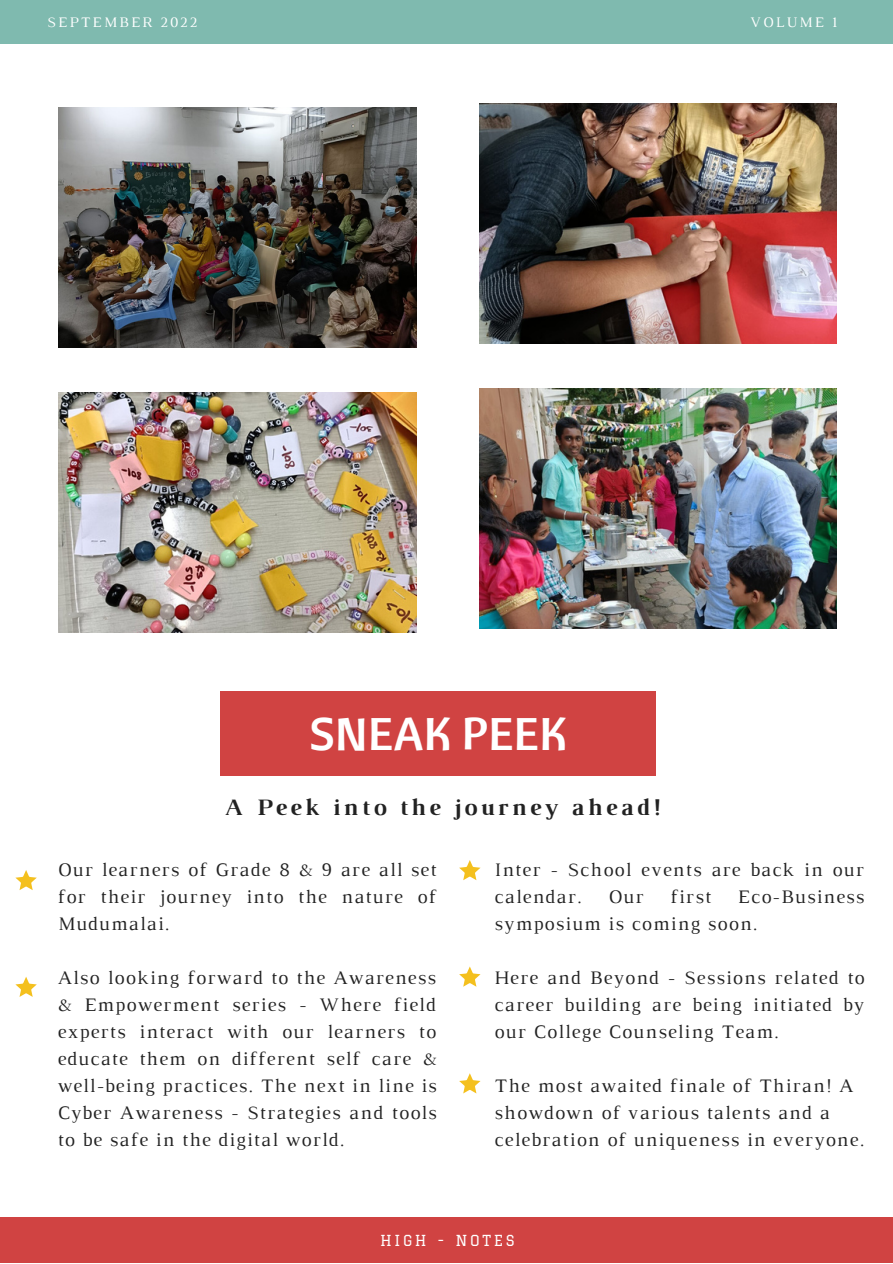
<style>
.page{position:relative;width:893px;height:1264px;background:#fff}
.page>*{position:absolute;margin:0;border:0;box-sizing:border-box;transform-origin:0 0}
.t1{font:45.45px "Cantora One";letter-spacing:.01em;color:#fff}
.t2{font:700 24px "Luthier";letter-spacing:.14em;color:#222}
.t3{font:19.5px/27px "Luthier";letter-spacing:.06em;color:#222;text-align:justify}
.t4{font:14.85px "Luthier";letter-spacing:.14em;color:#fff}
.t5{font:14.85px "Graduate";letter-spacing:.18em;color:#fff}
</style>
<div class="page">
<div style="left:0;top:0;width:892px;height:44px;background:#7fbaaf"></div>
<div style="left:0;top:1217px;width:892px;height:45px;background:#d04342"></div>
<div style="left:221px;top:691px;width:435px;height:84px;background:#d04342"></div>
<svg style="left:15px;top:870px;width:22px;height:20px"></svg>
<svg style="left:15px;top:977px;width:22px;height:19px"></svg>
<svg style="left:459px;top:860px;width:21px;height:20px"></svg>
<svg style="left:459px;top:966px;width:21px;height:20px"></svg>
<svg style="left:459px;top:1073px;width:21px;height:20px"></svg>
<img style="left:58px;top:108px;width:358px;height:239px">
<img style="left:479px;top:104px;width:357px;height:239px">
<img style="left:58px;top:393px;width:358px;height:239px">
<img style="left:479px;top:388px;width:357px;height:240px">
<p class="t4" style="left:47px;top:17px;width:152px">SEPTEMBER 2022</p>
<p class="t4" style="left:750px;top:17px;width:88px">VOLUME 1</p>
<h1 class="t1" style="left:309px;top:705px;width:259px">SNEAK PEEK</h1>
<p class="t2" style="left:224px;top:798px;width:436px">A Peek into the journey ahead!</p>
<p class="t3" style="left:58px;top:857px;width:380px">Our learners of Grade 8 &amp; 9 are all set for their journey into the nature of Mudumalai.</p>
<p class="t3" style="left:58px;top:965px;width:380px">Also looking forward to the Awareness &amp; Empowerment series - Where field experts interact with our learners to educate them on different self care &amp; well-being practices. The next in line is Cyber Awareness - Strategies and tools to be safe in the digital world.</p>
<p class="t3" style="left:494px;top:857px;width:371px">Inter - School events are back in our calendar.</p>
<p class="t3" style="left:608px;top:884px;width:37px">Our</p>
<p class="t3" style="left:670px;top:884px;width:42px">first</p>
<p class="t3" style="left:494px;top:884px;width:371px;text-indent:243px">Eco-Business symposium is coming soon.</p>
<p class="t3" style="left:494px;top:965px;width:371px">Here and Beyond - Sessions related to career building are being initiated by our College Counseling Team.</p>
<p class="t3" style="left:494px;top:1073px;width:371px;text-align:left">The most awaited finale of Thiran! A showdown of various talents and a celebration of uniqueness in everyone.</p>
<p class="t5" style="left:380px;top:1231px;width:136px">HIGH - NOTES</p>
</div>
